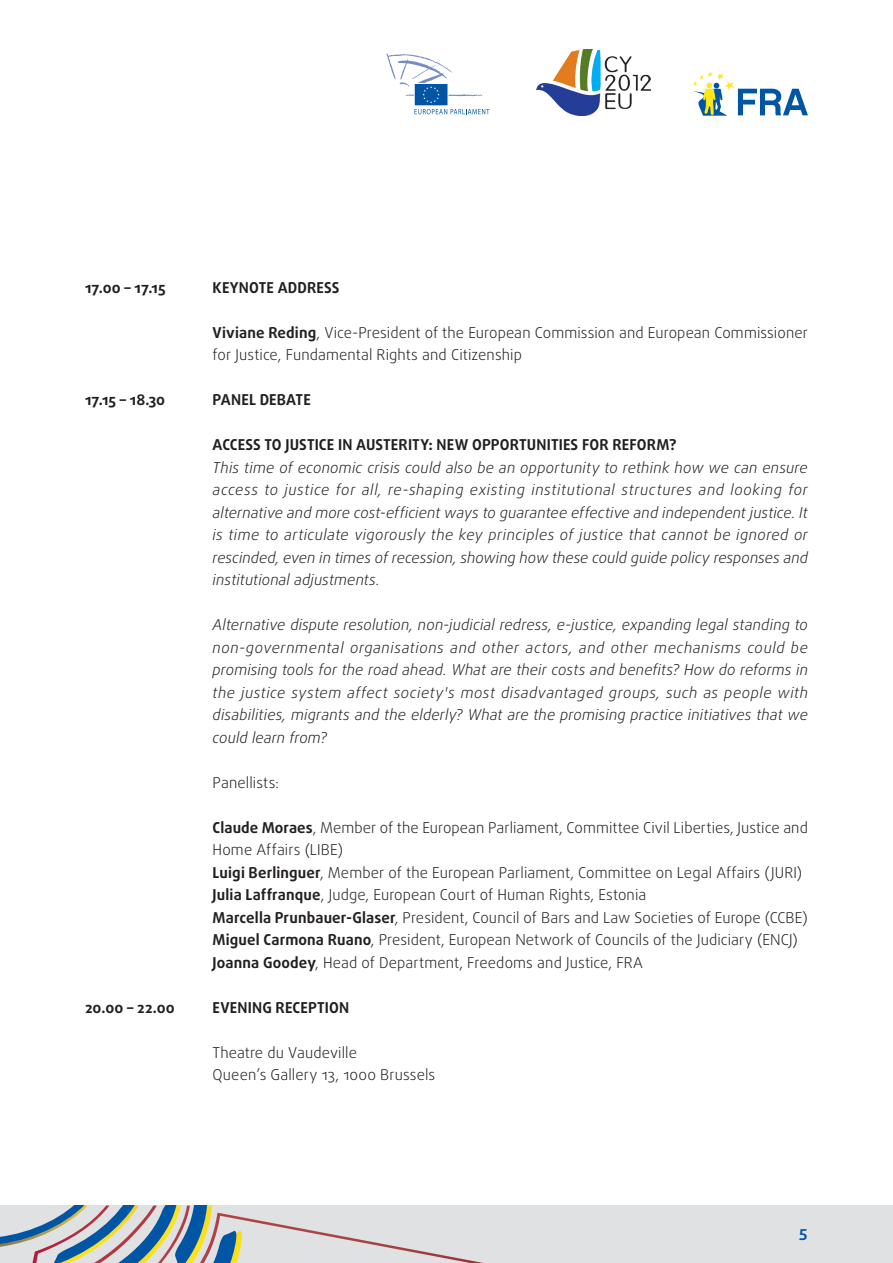
<style>
.page{position:relative;width:893px;height:1263px;background:#fff}
.page>*{position:absolute;margin:0;border:0;box-sizing:border-box;transform-origin:0 0}
.t1{font:italic 300 15px/22.5px "Daxline Pro";letter-spacing:.005em;color:#231f20;text-align:justify}
.t2{font:300 15px/22.5px "Daxline Pro";letter-spacing:.005em;color:#231f20}
.t3{font:700 15px "Daxline Pro";letter-spacing:.01em;color:#231f20}
.t4{font:700 15px "Daxline Pro";color:#0155a5}
.s1{font-weight:700}
</style>
<div class="page">
<svg style="left:693px;top:72px;width:115px;height:44px"></svg>
<img style="left:536px;top:50px;width:115px;height:66px">
<div style="left:414px;top:83px;width:34px;height:23px;background:#0155a5"></div>
<svg style="left:386px;top:53px;width:96px;height:50px"></svg>
<svg style="left:414px;top:109px;width:75px;height:5px"></svg>
<div style="left:0;top:1205px;width:893px;height:58px;background:#e0e1e2"></div>
<svg style="left:0;top:1205px;width:483px;height:58px"></svg>
<p class="t3" style="left:85px;top:277px;width:82px">17.00 – 17.15</p>
<p class="t3" style="left:213px;top:277px;width:128px">KEYNOTE ADDRESS</p>
<p class="t2" style="left:213px;top:321px;width:597px"><span class="s1">Viviane Reding</span>, Vice-President of the European Commission and European Commissioner for Justice, Fundamental Rights and Citizenship</p>
<p class="t3" style="left:85px;top:390px;width:82px">17.15 – 18.30</p>
<p class="t3" style="left:213px;top:390px;width:100px">PANEL DEBATE</p>
<p class="t3" style="left:213px;top:435px;width:465px">ACCESS TO JUSTICE IN AUSTERITY: NEW OPPORTUNITIES FOR REFORM?</p>
<p class="t1" style="left:213px;top:456px;width:597px">This time of economic crisis could also be an opportunity to rethink how we can ensure access to justice for all, re-shaping existing institutional structures and looking for alternative and more cost-efficient ways to guarantee effective and independent justice. It is time to articulate vigorously the key principles of justice that cannot be ignored or rescinded, even in times of recession, showing how these could guide policy responses and institutional adjustments.</p>
<p class="t1" style="left:213px;top:613px;width:597px">Alternative dispute resolution, non-judicial redress, e-justice, expanding legal standing to non-governmental organisations and other actors, and other mechanisms could be promising tools for the road ahead. What are their costs and benefits? How do reforms in the justice system affect society's most disadvantaged groups, such as people with disabilities, migrants and the elderly? What are the promising practice initiatives that we could learn from?</p>
<p class="t2" style="left:213px;top:771px;width:68px">Panellists:</p>
<p class="t2" style="left:213px;top:816px;width:597px"><span class="s1">Claude Moraes</span>, Member of the European Parliament, Committee Civil Liberties, Justice and Home Affairs (LIBE)<br><span class="s1">Luigi Berlinguer</span>, Member of the European Parliament, Committee on Legal Affairs (JURI)<br><span class="s1">Julia Laffranque</span>, Judge, European Court of Human Rights, Estonia<br><span class="s1">Marcella Prunbauer-Glaser</span>, President, Council of Bars and Law Societies of Europe (CCBE)<br><span class="s1">Miguel Carmona Ruano</span>, President, European Network of Councils of the Judiciary (ENCJ)<br><span class="s1">Joanna Goodey</span>, Head of Department, Freedoms and Justice, FRA</p>
<p class="t3" style="left:85px;top:997px;width:91px">20.00 – 22.00</p>
<p class="t3" style="left:213px;top:997px;width:138px">EVENING RECEPTION</p>
<p class="t2" style="left:213px;top:1041px;width:224px">Theatre du Vaudeville<br>Queen’s Gallery 13, 1000 Brussels</p>
<p class="t4" style="left:799px;top:1225px;width:10px">5</p>
</div>
